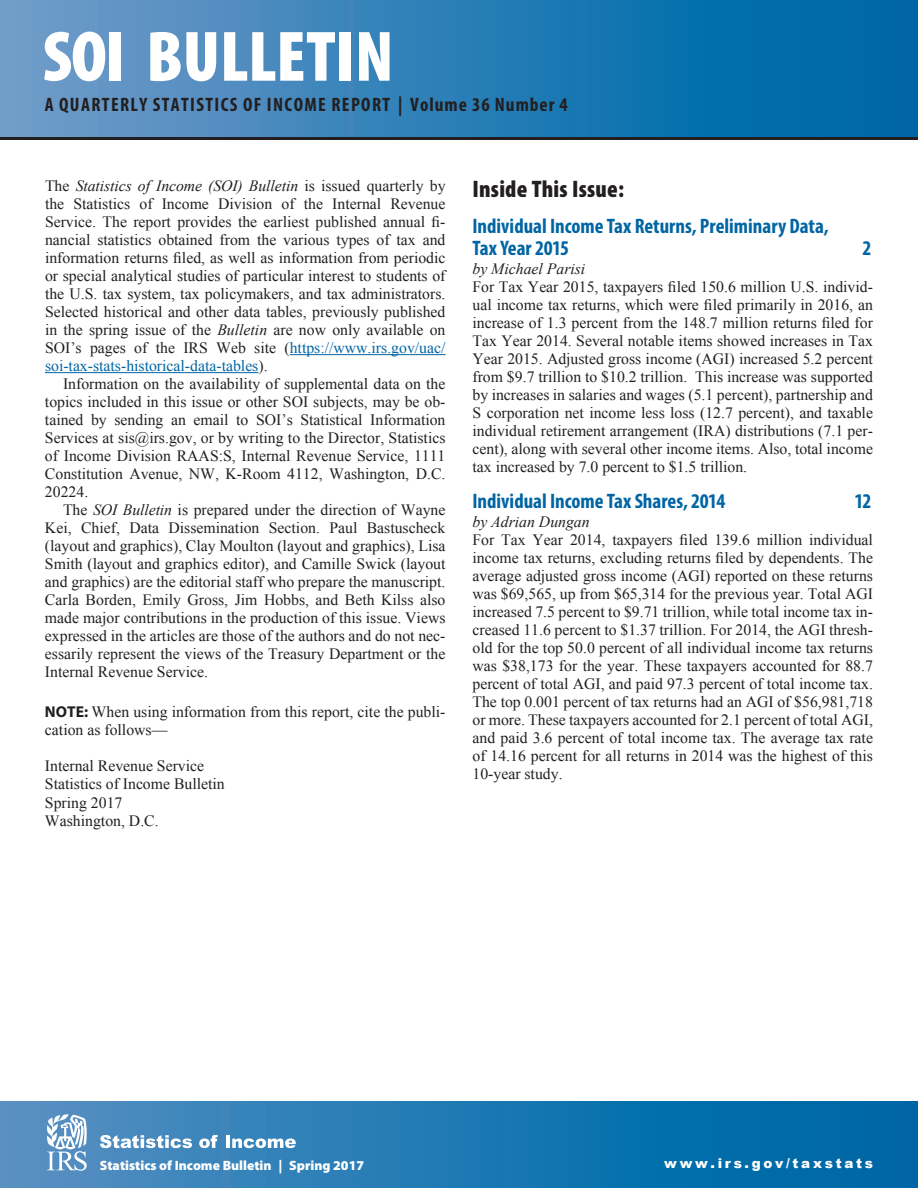
<style>
.page{position:relative;width:918px;height:1188px;background:#fff}
.page>*{position:absolute;margin:0;border:0;box-sizing:border-box;transform-origin:0 0}
.t1{font:900 condensed 72px "Myriad Pro";letter-spacing:-.005em;color:#fff}
.t2{font:900 condensed 24px "Myriad Pro";letter-spacing:.01em;color:#231f20}
.t3{font:700 condensed 21px/22.5px "Myriad Pro";color:#0065a4}
.t4{font:700 condensed 19.5px "Myriad Pro";letter-spacing:.07em;color:#231f20}
.t5{font:15.75px/18px "Times New Roman";color:#231f20;text-align:justify}
.t6{font:italic 15.75px "Times New Roman";color:#231f20}
.t7{font:900 13.5px "Myriad Pro";color:#fff}
.t8{font:900 13.5px "Arial";letter-spacing:.2em;color:#fff}
.s1{font-style:italic}
.s2{color:#0065a4}
.s3{font-family:"Myriad Pro";font-weight:700}
</style>
<div class="page">
<div style="left:0;top:1101px;width:918px;height:87px;background:linear-gradient(to right,#5490c2,#0064a4)"></div>
<div style="left:0;top:0;width:918px;height:137px;background:linear-gradient(to right,#6f9bc9,#0063a4)"></div>
<svg style="left:47px;top:1114px;width:40px;height:57px"></svg>
<svg style="left:100px;top:1135px;width:92px;height:13px"></svg>
<svg style="left:199px;top:1135px;width:19px;height:13px"></svg>
<hr style="left:226px;top:1135px;width:4px;height:13px;background:#fff">
<svg style="left:232px;top:1138px;width:64px;height:10px"></svg>
<hr style="left:0;top:137px;width:918px;height:3px;background:#231f20">
<hr style="left:290px;top:354px;width:156px;height:1px;background:#0065a4">
<hr style="left:45px;top:372px;width:213px;height:1px;background:#0065a4">
<h1 class="t1" style="left:43px;top:11px;width:353px">SOI Bulletin</h1>
<p class="t4" style="left:45px;top:92px;width:525px">A Quarterly Statistics of Income Report | Volume 36 Number 4</p>
<p class="t5" style="left:45px;top:176px;width:402px">The <span class="s1">Statistics of Income (SOI) Bulletin</span> is issued quarterly by the Statistics of Income Division of the Internal Revenue Service. The report provides the earliest published annual fi&shy;nancial statistics obtained from the various types of tax and information returns filed, as well as information from periodic or special analytical studies of particular interest to students of the U.S. tax system, tax policymakers, and tax administrators.<br>Selected historical and other data tables, previously published in the spring issue of the <span class="s1">Bulletin</span> are now only available on SOI’s pages of the IRS Web site (<span class="s2">https://www.irs.gov/uac/ soi-tax-stats-historical-data-tables</span>).</p>
<p class="t5" style="left:45px;top:374px;width:402px;text-indent:18px">Information on the availability of supplemental data on the topics included in this issue or other SOI subjects, may be ob&shy;tained by sending an email to SOI’s Statistical Information Services at sis@irs.gov, or by writing to the Director, Statistics of Income Division RAAS:S, Internal Revenue Service, 1111<br>Constitution Avenue, NW, K-Room 4112, Washington, D.C.<br>20224.</p>
<p class="t5" style="left:45px;top:500px;width:402px;text-indent:18px">The <span class="s1">SOI Bulletin</span> is prepared under the direction of Wayne Kei, Chief, Data Dissemination Section. Paul Bastuscheck (layout and graphics), Clay Moulton (layout and graphics), Lisa Smith (layout and graphics editor), and Camille Swick (layout and graphics) are the editorial staff who prepare the manuscript.<br>Carla Borden, Emily Gross, Jim Hobbs, and Beth Kilss also made major contributions in the production of this issue. Views expressed in the articles are those of the authors and do not nec&shy;essarily represent the views of the Treasury Department or the Internal Revenue Service.</p>
<p class="t5" style="left:45px;top:703px;width:402px"><span class="s3">NOTE:</span> When using information from this report, cite the publi&shy;cation as follows—</p>
<p class="t5" style="left:45px;top:757px;width:181px;text-align:left">Internal Revenue Service<br>Statistics of Income Bulletin<br>Spring 2017<br>Washington, D.C.</p>
<h2 class="t2" style="left:472px;top:173px;width:153px">Inside This Issue:</h2>
<h3 class="t3" style="left:472px;top:214px;width:358px">Individual Income Tax Returns, Preliminary Data,<br>Tax Year 2015</h3>
<h3 class="t3" style="left:863px;top:236px;width:10px">2</h3>
<p class="t6" style="left:472px;top:258px;width:114px">by Michael Parisi</p>
<p class="t5" style="left:472px;top:278px;width:402px">For Tax Year 2015, taxpayers filed 150.6 million U.S. individ&shy;ual income tax returns, which were filed primarily in 2016, an increase of 1.3 percent from the 148.7 million returns filed for Tax Year 2014. Several notable items showed increases in Tax Year 2015. Adjusted gross income (AGI) increased 5.2 percent from $9.7 trillion to $10.2 trillion. This increase was supported by increases in salaries and wages (5.1 percent), partnership and S corporation net income less loss (12.7 percent), and taxable individual retirement arrangement (IRA) distributions (7.1 per&shy;cent), along with several other income items. Also, total income tax increased by 7.0 percent to $1.5 trillion.</p>
<h3 class="t3" style="left:472px;top:489px;width:254px">Individual Income Tax Shares, 2014</h3>
<h3 class="t3" style="left:855px;top:489px;width:18px">12</h3>
<p class="t6" style="left:472px;top:511px;width:119px">by Adrian Dungan</p>
<p class="t5" style="left:472px;top:530px;width:402px">For Tax Year 2014, taxpayers filed 139.6 million individual income tax returns, excluding returns filed by dependents. The average adjusted gross income (AGI) reported on these returns was $69,565, up from $65,314 for the previous year. Total AGI increased 7.5 percent to $9.71 trillion, while total income tax in&shy;creased 11.6 percent to $1.37 trillion. For 2014, the AGI thresh&shy;old for the top 50.0 percent of all individual income tax returns was $38,173 for the year. These taxpayers accounted for 88.7 percent of total AGI, and paid 97.3 percent of total income tax.<br>The top 0.001 percent of tax returns had an AGI of $56,981,718 or more. These taxpayers accounted for 2.1 percent of total AGI, and paid 3.6 percent of total income tax. The average tax rate of 14.16 percent for all returns in 2014 was the highest of this 10-year study.</p>
<p class="t7" style="left:100px;top:1156px;width:266px">Statistics of Income Bulletin | Spring 2017</p>
<p class="t8" style="left:664px;top:1154px;width:210px">www.irs.gov/taxstats</p>
</div>
